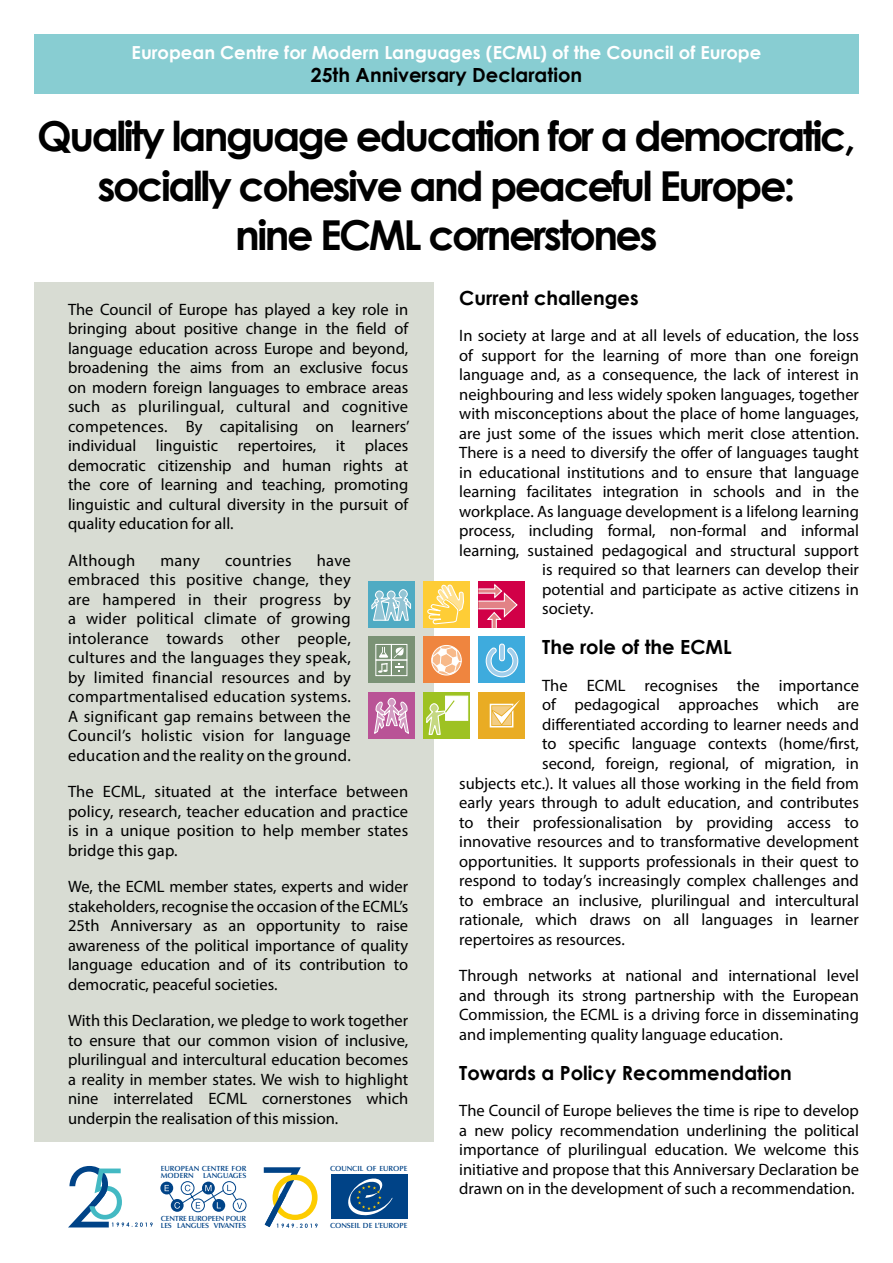
<style>
.page{position:relative;width:893px;height:1263px;background:#fff}
.page>*{position:absolute;margin:0;border:0;box-sizing:border-box;transform-origin:0 0}
.t1{font:700 41.25px/49.5px "Century Gothic";letter-spacing:-.06em;color:#000;text-align:center}
.t2{font:700 19.5px "Century Gothic";color:#000}
.t3{font:700 18px "Century Gothic";color:#fff}
.t4{font:16.5px/19.5px "Myriad Pro";color:#000;text-align:justify}
.t5{font:16.5px "Myriad Pro";letter-spacing:.02em;color:#000}
.t6{font:600 7.5px/6.9px "Optima LT Std";letter-spacing:-.005em;color:#004387}
.t7{font:600 7.5px/6.9px "Optima LT Std";letter-spacing:-.025em;color:#004387}
</style>
<div class="page">
<div style="left:34px;top:283px;width:400px;height:859px;background:#d8dcd3"></div>
<div style="left:34px;top:34px;width:825px;height:60px;background:#88cdd2"></div>
<div style="left:368px;top:581px;width:47px;height:47px;background:#50abc3"></div>
<svg style="left:371px;top:589px;width:41px;height:32px"></svg>
<div style="left:423px;top:581px;width:47px;height:47px;background:#fecd36"></div>
<div style="left:478px;top:581px;width:47px;height:47px;background:#d10047"></div>
<svg style="left:478px;top:583px;width:40px;height:45px"></svg>
<div style="left:478px;top:636px;width:47px;height:47px;background:#3eabdd"></div>
<svg style="left:485px;top:643px;width:34px;height:35px"></svg>
<div style="left:368px;top:636px;width:47px;height:47px;background:#7a9275"></div>
<div style="left:375px;top:644px;width:17px;height:16px;border:1px solid #fff"></div>
<div style="left:391px;top:644px;width:16px;height:16px;border:1px solid #fff"></div>
<div style="left:375px;top:660px;width:17px;height:16px;border:1px solid #fff"></div>
<div style="left:391px;top:660px;width:16px;height:16px;border:1px solid #fff"></div>
<svg style="left:394px;top:647px;width:10px;height:25px"></svg>
<svg style="left:378px;top:647px;width:10px;height:26px"></svg>
<div style="left:423px;top:636px;width:47px;height:47px;background:#ef853f"></div>
<div style="left:368px;top:692px;width:47px;height:46px;background:#b95396"></div>
<svg style="left:374px;top:697px;width:35px;height:37px"></svg>
<div style="left:423px;top:692px;width:47px;height:46px;background:linear-gradient(to bottom,#9ec222,#9ec222)"></div>
<div style="left:445px;top:696px;width:23px;height:25px;background:#fff"></div>
<svg style="left:426px;top:584px;width:39px;height:155px"></svg>
<div style="left:478px;top:692px;width:47px;height:46px;background:#e9ac24"></div>
<svg style="left:490px;top:700px;width:30px;height:27px"></svg>
<div style="left:181px;top:1181px;width:13px;height:14px;border:1px solid #004489;border-radius:50%"></div>
<div style="left:191px;top:1199px;width:14px;height:13px;border:1px solid #004489;border-radius:50%"></div>
<div style="left:223px;top:1181px;width:13px;height:14px;border:1px solid #004489;border-radius:50%"></div>
<div style="left:233px;top:1199px;width:13px;height:13px;border:1px solid #004489;border-radius:50%"></div>
<svg style="left:212px;top:1199px;width:13px;height:13px"></svg>
<svg style="left:202px;top:1181px;width:13px;height:13px"></svg>
<svg style="left:171px;top:1199px;width:13px;height:13px"></svg>
<svg style="left:160px;top:1181px;width:13px;height:13px"></svg>
<svg style="left:165px;top:1185px;width:77px;height:24px"></svg>
<div style="left:331px;top:1174px;width:76px;height:45px;background:#004387"></div>
<svg style="left:348px;top:1178px;width:45px;height:37px"></svg>
<svg style="left:68px;top:1166px;width:85px;height:61px"></svg>
<svg style="left:264px;top:1167px;width:54px;height:61px"></svg>
<p class="t3" style="left:132px;top:39px;width:631px">European Centre for Modern Languages (ECML) of the Council of Europe</p>
<p class="t2" style="left:311px;top:60px;width:273px">25th Anniversary Declaration</p>
<h1 class="t1" style="left:37px;top:109px;width:820px">Quality language education for a democratic, socially cohesive and peaceful Europe:<br>nine ECML cornerstones</h1>
<p class="t4" style="left:68px;top:299px;width:343px">The Council of Europe has played a key role in bringing about positive change in the field of language education across Europe and beyond, broadening the aims from an exclusive focus on modern foreign languages to embrace areas such as plurilingual, cultural and cognitive competences. By capitalising on learners’ individual linguistic repertoires, it places democratic citizenship and human rights at the core of learning and teaching, promoting linguistic and cultural diversity in the pursuit of quality education for all.</p>
<p class="t5" style="left:68px;top:550px;width:69px">Although</p>
<p class="t4" style="left:160px;top:550px;width:41px">many</p>
<p class="t5" style="left:225px;top:550px;width:68px">countries</p>
<p class="t4" style="left:68px;top:550px;width:284px;text-indent:249px">have embraced this positive change, they are hampered in their progress by a wider political climate of growing intolerance towards other people, cultures and the languages they speak, by limited financial resources and by compartmentalised education systems.<br>A significant gap remains between the Council’s holistic vision for language education and the reality on the ground.</p>
<p class="t4" style="left:68px;top:782px;width:342px">The ECML, situated at the interface between policy, research, teacher education and practice is in a unique position to help member states bridge this gap.</p>
<p class="t4" style="left:68px;top:877px;width:342px">We, the ECML member states, experts and wider stakeholders, recognise the occasion of the ECML’s 25th Anniversary as an opportunity to raise awareness of the political importance of quality language education and of its contribution to democratic, peaceful societies.</p>
<p class="t4" style="left:68px;top:1011px;width:342px">With this Declaration, we pledge to work together to ensure that our common vision of inclusive, plurilingual and intercultural education becomes a reality in member states. We wish to highlight nine interrelated ECML cornerstones which underpin the realisation of this mission.</p>
<p class="t6" style="left:330px;top:1165px;width:79px">COUNCIL OF EUROPE</p>
<p class="t6" style="left:161px;top:1165px;width:87px">EUROPEAN CENTRE FOR<br>MODERN</p>
<p class="t6" style="left:203px;top:1172px;width:45px">LANGUAGES</p>
<p class="t7" style="left:161px;top:1215px;width:87px">CENTRE EUROPEEN POUR<br>LES LANGUES VIVANTES</p>
<p class="t6" style="left:330px;top:1221px;width:79px">CONSEIL DE L’EUROPE</p>
<p class="t2" style="left:459px;top:283px;width:181px">Current challenges</p>
<p class="t4" style="left:459px;top:325px;width:401px">In society at large and at all levels of education, the loss</p>
<p class="t4" style="left:459px;top:345px;width:401px">of support for the learning of more than one foreign</p>
<p class="t4" style="left:459px;top:364px;width:401px">language and, as a consequence, the lack of interest in</p>
<p class="t4" style="left:459px;top:384px;width:401px">neighbouring and less widely spoken languages, together</p>
<p class="t4" style="left:459px;top:403px;width:401px">with misconceptions about the place of home languages,</p>
<p class="t4" style="left:459px;top:423px;width:401px">are just some of the issues which merit close attention.</p>
<p class="t4" style="left:459px;top:442px;width:401px">There is a need to diversify the offer of languages taught</p>
<p class="t4" style="left:459px;top:462px;width:401px">in educational institutions and to ensure that language</p>
<p class="t4" style="left:459px;top:481px;width:401px">learning facilitates integration in schools and in the</p>
<p class="t4" style="left:459px;top:501px;width:401px">workplace. As language development is a lifelong learning</p>
<p class="t4" style="left:459px;top:520px;width:401px">process, including formal, non-formal and informal</p>
<p class="t4" style="left:459px;top:540px;width:401px">learning, sustained pedagogical and structural support</p>
<p class="t4" style="left:542px;top:559px;width:318px">is required so that learners can develop their</p>
<p class="t4" style="left:542px;top:579px;width:318px">potential and participate as active citizens in</p>
<p class="t4" style="left:542px;top:598px;width:53px">society.</p>
<p class="t2" style="left:542px;top:633px;width:191px">The role of the ECML</p>
<p class="t4" style="left:542px;top:675px;width:318px">The ECML recognises the importance</p>
<p class="t4" style="left:542px;top:695px;width:318px">of pedagogical approaches which are</p>
<p class="t4" style="left:542px;top:714px;width:318px">differentiated according to learner needs and</p>
<p class="t4" style="left:542px;top:734px;width:318px">to specific language contexts (home/first,</p>
<p class="t4" style="left:542px;top:753px;width:318px">second, foreign, regional, of migration, in</p>
<p class="t4" style="left:459px;top:773px;width:401px">subjects etc.). It values all those working in the field from</p>
<p class="t4" style="left:459px;top:792px;width:401px">early years through to adult education, and contributes</p>
<p class="t4" style="left:459px;top:812px;width:401px">to their professionalisation by providing access to</p>
<p class="t4" style="left:459px;top:831px;width:401px">innovative resources and to transformative development</p>
<p class="t4" style="left:459px;top:851px;width:401px">opportunities. It supports professionals in their quest to</p>
<p class="t4" style="left:459px;top:870px;width:401px">respond to today’s increasingly complex challenges and</p>
<p class="t4" style="left:459px;top:890px;width:401px">to embrace an inclusive, plurilingual and intercultural</p>
<p class="t4" style="left:459px;top:909px;width:401px">rationale, which draws on all languages in learner</p>
<p class="t4" style="left:459px;top:929px;width:167px">repertoires as resources.</p>
<p class="t4" style="left:459px;top:965px;width:401px">Through networks at national and international level and through its strong partnership with the European Commission, the ECML is a driving force in disseminating and implementing quality language education.</p>
<p class="t2" style="left:459px;top:1058px;width:334px">Towards a Policy Recommendation</p>
<p class="t4" style="left:459px;top:1101px;width:401px">The Council of Europe believes the time is ripe to develop a new policy recommendation underlining the political importance of plurilingual education. We welcome this initiative and propose that this Anniversary Declaration be drawn on in the development of such a recommendation.</p>
</div>
